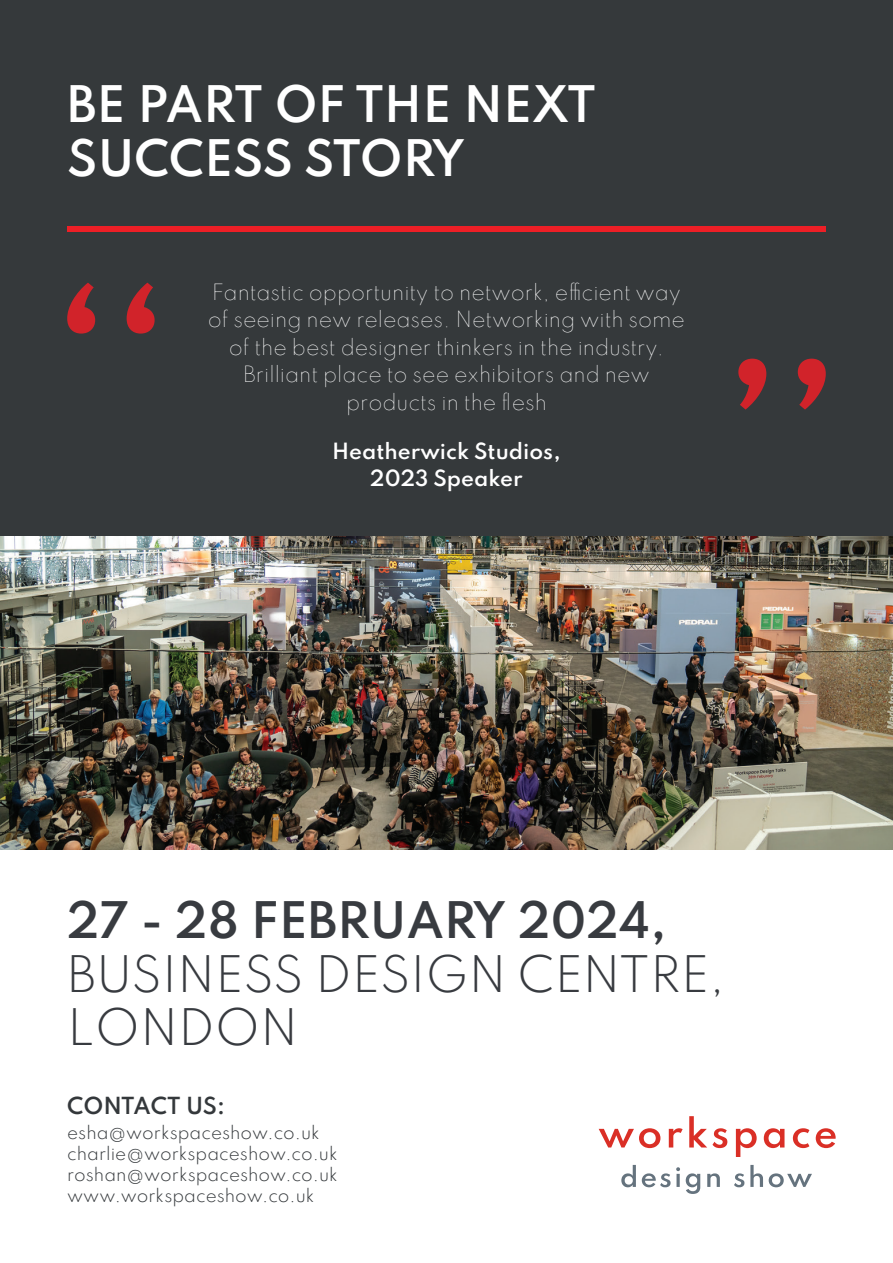
<style>
.page{position:relative;width:893px;height:1263px;background:#fff}
.page>*{position:absolute;margin:0;border:0;box-sizing:border-box;transform-origin:0 0}
.t1{font:600 44.7px/53.7px "Spartan";color:#fff}
.t2{font:300 44.7px/53.7px "Spartan";color:#383b40}
.t3{font:600 44.7px "Spartan";color:#383b40}
.t4{font:600 20.85px "Spartan";color:#34383b}
.t5{font:100 19.8px/27.5px "Spartan";color:#fff;text-align:center}
.t6{font:600 19.8px/27.5px "Spartan";color:#fff;text-align:center}
.t7{font:300 16.5px/21px "Spartan";color:#34383b}
</style>
<div class="page">
<div style="left:0;top:0;width:893px;height:537px;background:#35393b"></div>
<img style="left:0;top:537px;width:893px;height:312px">
<svg style="left:67px;top:283px;width:88px;height:51px"></svg>
<svg style="left:738px;top:359px;width:88px;height:51px"></svg>
<svg style="left:599px;top:1116px;width:237px;height:41px"></svg>
<svg style="left:621px;top:1165px;width:191px;height:29px"></svg>
<div style="left:67px;top:226px;width:759px;height:6px;background:#ed1f26"></div>
<h1 class="t1" style="left:67px;top:76px;width:530px">BE PART OF THE NEXT<br>SUCCESS STORY</h1>
<p class="t5" style="left:208px;top:277px;width:479px">Fantastic opportunity to network, efficient way of seeing new releases. Networking with some of the best designer thinkers in the industry.<br>Brilliant place to see exhibitors and new products in the flesh</p>
<p class="t6" style="left:332px;top:437px;width:230px">Heatherwick Studios,<br>2023 Speaker</p>
<h1 class="t3" style="left:67px;top:886px;width:601px">27 - 28 FEBRUARY 2024,</h1>
<h1 class="t2" style="left:67px;top:946px;width:660px">BUSINESS DESIGN CENTRE,<br>LONDON</h1>
<p class="t4" style="left:67px;top:1090px;width:159px">CONTACT US:</p>
<p class="t7" style="left:67px;top:1122px;width:272px">esha@workspaceshow.co.uk charlie@workspaceshow.co.uk roshan@workspaceshow.co.uk www.workspaceshow.co.uk</p>
</div>
